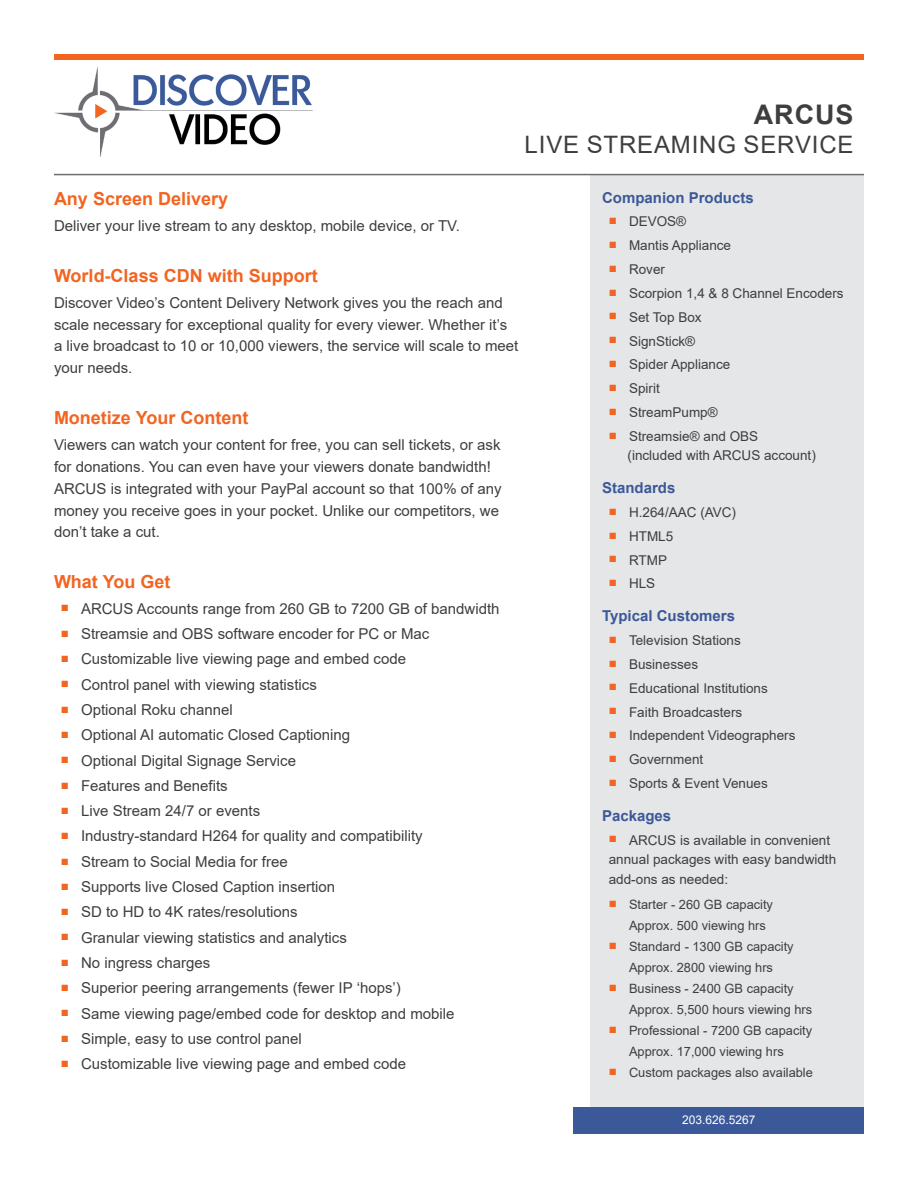
<style>
.page{position:relative;width:918px;height:1188px;background:#fff}
.page>*{position:absolute;margin:0;border:0;box-sizing:border-box;transform-origin:0 0}
.Page_Title{font:700 27px "Arial";letter-spacing:.035em;color:#3e3e3f}
.Page_Title-2{font:24px "Arial";letter-spacing:.035em;color:#3e3e3f}
.t1{font:700 18px "Arial";color:#f36421}
.t2{font:15px/21.8px "Arial";color:#3e3e3f}
.Sidebar_Header{font:700 15px "Arial";color:#3b5998}
.t3{font:13.5px/19.5px "Arial";color:#3e3e3f}
.t4{font:12.9px/21px "Arial";color:#3e3e3f}
.t5{font:12px "Arial";color:#fff}
.s1{font-size:13.5px;color:#f36421}
</style>
<div class="page">
<div style="left:591px;top:175px;width:273px;height:959px;background:#e5e6e8"></div>
<div style="left:54px;top:54px;width:810px;height:6px;background:#f36421"></div>
<hr style="left:54px;top:174px;width:810px;height:1px;background:#6c6d70">
<div style="left:573px;top:1107px;width:291px;height:27px;background:#3b5998"></div>
<img style="left:54px;top:67px;width:259px;height:89px">
<p class="Page_Title" style="left:754px;top:96px;width:101px">ARCUS</p>
<p class="Page_Title-2" style="left:525px;top:128px;width:330px">LIVE STREAMING SERVICE</p>
<p class="t1" style="left:54px;top:186px;width:176px">Any Screen Delivery</p>
<p class="t2" style="left:54px;top:215px;width:408px">Deliver your live stream to any desktop, mobile device, or TV.</p>
<p class="t1" style="left:54px;top:263px;width:265px">World-Class CDN with Support</p>
<p class="t2" style="left:54px;top:292px;width:466px">Discover Video’s Content Delivery Network gives you the reach and scale necessary for exceptional quality for every viewer. Whether it’s a live broadcast to 10 or 10,000 viewers, the service will scale to meet your needs.</p>
<p class="t1" style="left:54px;top:405px;width:196px">Monetize Your Content</p>
<p class="t2" style="left:54px;top:434px;width:449px">Viewers can watch your content for free, you can sell tickets, or ask for donations. You can even have your viewers donate bandwidth!<br>ARCUS is integrated with your PayPal account so that 100% of any money you receive goes in your pocket. Unlike our competitors, we don’t take a cut.</p>
<p class="t1" style="left:54px;top:569px;width:118px">What You Get</p>
<p class="t2" style="left:61px;top:597px;width:440px"><span class="s1">■</span> ARCUS Accounts range from 260 GB to 7200 GB of bandwidth</p>
<p class="t2" style="left:61px;top:623px;width:370px"><span class="s1">■</span> Streamsie and OBS software encoder for PC or Mac</p>
<p class="t2" style="left:61px;top:648px;width:347px"><span class="s1">■</span> Customizable live viewing page and embed code</p>
<p class="t2" style="left:61px;top:673px;width:258px"><span class="s1">■</span> Control panel with viewing statistics</p>
<p class="t2" style="left:61px;top:699px;width:173px"><span class="s1">■</span> Optional Roku channel</p>
<p class="t2" style="left:61px;top:724px;width:291px"><span class="s1">■</span> Optional AI automatic Closed Captioning</p>
<p class="t2" style="left:61px;top:749px;width:237px"><span class="s1">■</span> Optional Digital Signage Service</p>
<p class="t2" style="left:61px;top:775px;width:168px"><span class="s1">■</span> Features and Benefits</p>
<p class="t2" style="left:61px;top:800px;width:201px"><span class="s1">■</span> Live Stream 24/7 or events</p>
<p class="t2" style="left:61px;top:825px;width:364px"><span class="s1">■</span> Industry-standard H264 for quality and compatibility</p>
<p class="t2" style="left:61px;top:851px;width:228px"><span class="s1">■</span> Stream to Social Media for free</p>
<p class="t2" style="left:61px;top:876px;width:276px"><span class="s1">■</span> Supports live Closed Caption insertion</p>
<p class="t2" style="left:61px;top:901px;width:238px"><span class="s1">■</span> SD to HD to 4K rates/resolutions</p>
<p class="t2" style="left:61px;top:927px;width:288px"><span class="s1">■</span> Granular viewing statistics and analytics</p>
<p class="t2" style="left:61px;top:952px;width:151px"><span class="s1">■</span> No ingress charges</p>
<p class="t2" style="left:61px;top:977px;width:342px"><span class="s1">■</span> Superior peering arrangements (fewer IP ‘hops’)</p>
<p class="t2" style="left:61px;top:1002px;width:395px"><span class="s1">■</span> Same viewing page/embed code for desktop and mobile</p>
<p class="t2" style="left:61px;top:1028px;width:243px"><span class="s1">■</span> Simple, easy to use control panel</p>
<p class="t2" style="left:61px;top:1053px;width:347px"><span class="s1">■</span> Customizable live viewing page and embed code</p>
<p class="Sidebar_Header" style="left:602px;top:187px;width:153px">Companion Products</p>
<p class="t3" style="left:609px;top:212px;width:79px"><sup>■</sup> DEVOS®</p>
<p class="t3" style="left:609px;top:236px;width:124px"><sup>■</sup> Mantis Appliance</p>
<p class="t3" style="left:609px;top:260px;width:58px"><sup>■</sup> Rover</p>
<p class="t3" style="left:609px;top:283px;width:236px"><sup>■</sup> Scorpion 1,4 &amp; 8 Channel Encoders</p>
<p class="t3" style="left:609px;top:307px;width:94px"><sup>■</sup> Set Top Box</p>
<p class="t3" style="left:609px;top:331px;width:88px"><sup>■</sup> SignStick®</p>
<p class="t3" style="left:609px;top:355px;width:123px"><sup>■</sup> Spider Appliance</p>
<p class="t3" style="left:609px;top:379px;width:53px"><sup>■</sup> Spirit</p>
<p class="t3" style="left:609px;top:402px;width:110px"><sup>■</sup> StreamPump®</p>
<p class="t3" style="left:628px;top:426px;width:190px;text-indent:-19px"><sup>■</sup> Streamsie® and OBS (included with ARCUS account)</p>
<p class="Sidebar_Header" style="left:602px;top:477px;width:75px">Standards</p>
<p class="t3" style="left:609px;top:502px;width:129px"><sup>■</sup> H.264/AAC (AVC)</p>
<p class="t3" style="left:609px;top:526px;width:66px"><sup>■</sup> HTML5</p>
<p class="t3" style="left:609px;top:550px;width:60px"><sup>■</sup> RTMP</p>
<p class="t3" style="left:609px;top:574px;width:48px"><sup>■</sup> HLS</p>
<p class="Sidebar_Header" style="left:602px;top:605px;width:135px">Typical Customers</p>
<p class="t3" style="left:609px;top:630px;width:134px"><sup>■</sup> Television Stations</p>
<p class="t3" style="left:609px;top:654px;width:91px"><sup>■</sup> Businesses</p>
<p class="t3" style="left:609px;top:678px;width:161px"><sup>■</sup> Educational Institutions</p>
<p class="t3" style="left:609px;top:702px;width:135px"><sup>■</sup> Faith Broadcasters</p>
<p class="t3" style="left:609px;top:726px;width:188px"><sup>■</sup> Independent Videographers</p>
<p class="t3" style="left:609px;top:750px;width:96px"><sup>■</sup> Government</p>
<p class="t3" style="left:609px;top:773px;width:161px"><sup>■</sup> Sports &amp; Event Venues</p>
<p class="Sidebar_Header" style="left:602px;top:805px;width:71px">Packages</p>
<p class="t3" style="left:609px;top:830px;width:229px"><sup>■</sup> ARCUS is available in convenient annual packages with easy bandwidth add-ons as needed:</p>
<p class="t4" style="left:629px;top:894px;width:145px;text-indent:-20px"><sup>■</sup> Starter - 260 GB capacity<br>Approx. 500 viewing hrs</p>
<p class="t4" style="left:609px;top:936px;width:186px;text-align:center"><sup>■</sup> Standard - 1300 GB capacity<br>Approx. 2800 viewing hrs</p>
<p class="t4" style="left:629px;top:978px;width:185px;text-indent:-20px"><sup>■</sup> Business - 2400 GB capacity<br>Approx. 5,500 hours viewing hrs</p>
<p class="t4" style="left:629px;top:1020px;width:185px;text-indent:-20px"><sup>■</sup> Professional - 7200 GB capacity<br>Approx. 17,000 viewing hrs</p>
<p class="t4" style="left:609px;top:1062px;width:206px"><sup>■</sup> Custom packages also available</p>
<p class="t5" style="left:682px;top:1111px;width:75px">203.626.5267</p>
</div>
